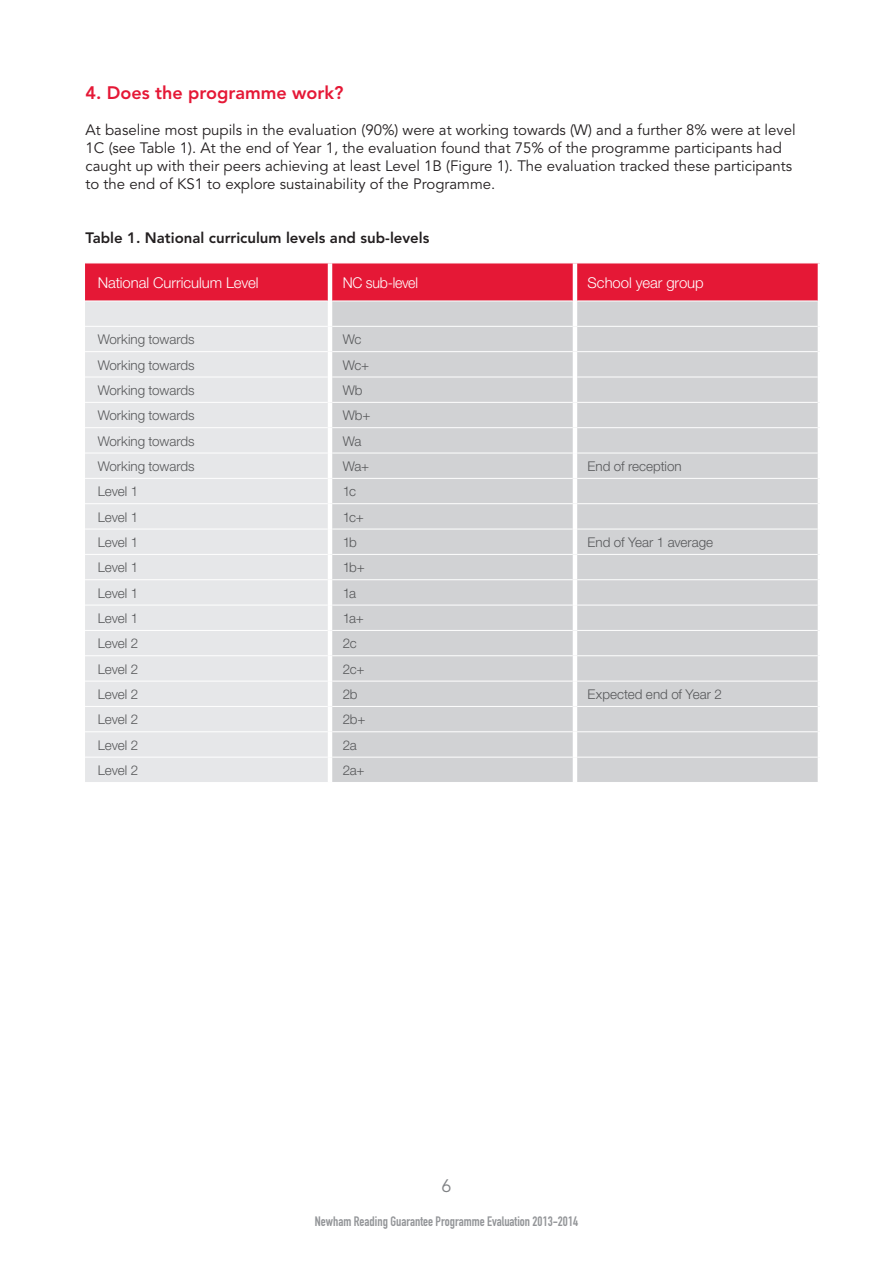
<style>
.page{position:relative;width:893px;height:1263px;background:#fff}
.page>*{position:absolute;margin:0;border:0;box-sizing:border-box;transform-origin:0 0}
.t1{font:800 18px "Avenir";color:#e51836}
.t2{font:18px "Avenir";color:#808285}
.t3{font:15px/18px "Avenir";color:#231f20}
.t4{font:800 15px "Avenir";color:#231f20}
.Copy{font:300 14.85px "Helvetica Neue";letter-spacing:-.005em;color:#fff}
.Copy-2{font:300 14.85px "Helvetica Neue";letter-spacing:-.005em;color:#fff;scale:.95 1}
.t5{font:13.5px "DIN Engschrift";color:#939598}
.Body_Copy_LAST_PARA{font:300 13.35px "Helvetica Neue";letter-spacing:-.005em;color:#57585a}
</style>
<div class="page">
<div style="left:85px;top:264px;width:733px;height:37px;background:#e51836"></div>
<div style="left:85px;top:302px;width:243px;height:480px;background:#e6e7e9"></div>
<div style="left:332px;top:302px;width:486px;height:480px;background:#d1d2d4"></div>
<hr style="left:85px;top:326px;width:243px;height:1px;background:#fff">
<hr style="left:332px;top:326px;width:241px;height:1px;background:#fff">
<hr style="left:577px;top:326px;width:241px;height:1px;background:#fff">
<hr style="left:85px;top:351px;width:243px;height:1px;background:#fff">
<hr style="left:85px;top:377px;width:243px;height:1px;background:#fff">
<hr style="left:85px;top:402px;width:243px;height:1px;background:#fff">
<hr style="left:85px;top:427px;width:243px;height:1px;background:#fff">
<hr style="left:85px;top:453px;width:243px;height:1px;background:#fff">
<hr style="left:85px;top:478px;width:243px;height:1px;background:#fff">
<hr style="left:85px;top:503px;width:243px;height:1px;background:#fff">
<hr style="left:85px;top:529px;width:243px;height:1px;background:#fff">
<hr style="left:85px;top:554px;width:243px;height:1px;background:#fff">
<hr style="left:85px;top:579px;width:243px;height:1px;background:#fff">
<hr style="left:85px;top:605px;width:243px;height:1px;background:#fff">
<hr style="left:85px;top:630px;width:243px;height:1px;background:#fff">
<hr style="left:85px;top:655px;width:243px;height:1px;background:#fff">
<hr style="left:85px;top:681px;width:243px;height:1px;background:#fff">
<hr style="left:85px;top:706px;width:243px;height:1px;background:#fff">
<hr style="left:85px;top:731px;width:243px;height:1px;background:#fff">
<hr style="left:85px;top:757px;width:243px;height:1px;background:#fff">
<hr style="left:332px;top:351px;width:241px;height:1px;background:#fff">
<hr style="left:577px;top:351px;width:241px;height:1px;background:#fff">
<hr style="left:332px;top:377px;width:241px;height:1px;background:#fff">
<hr style="left:577px;top:377px;width:241px;height:1px;background:#fff">
<hr style="left:332px;top:402px;width:241px;height:1px;background:#fff">
<hr style="left:577px;top:402px;width:241px;height:1px;background:#fff">
<hr style="left:332px;top:427px;width:241px;height:1px;background:#fff">
<hr style="left:577px;top:427px;width:241px;height:1px;background:#fff">
<hr style="left:332px;top:453px;width:241px;height:1px;background:#fff">
<hr style="left:577px;top:453px;width:241px;height:1px;background:#fff">
<hr style="left:332px;top:478px;width:241px;height:1px;background:#fff">
<hr style="left:577px;top:478px;width:241px;height:1px;background:#fff">
<hr style="left:332px;top:503px;width:241px;height:1px;background:#fff">
<hr style="left:577px;top:503px;width:241px;height:1px;background:#fff">
<hr style="left:332px;top:529px;width:241px;height:1px;background:#fff">
<hr style="left:577px;top:529px;width:241px;height:1px;background:#fff">
<hr style="left:332px;top:554px;width:241px;height:1px;background:#fff">
<hr style="left:577px;top:554px;width:241px;height:1px;background:#fff">
<hr style="left:332px;top:579px;width:241px;height:1px;background:#fff">
<hr style="left:577px;top:579px;width:241px;height:1px;background:#fff">
<hr style="left:332px;top:605px;width:241px;height:1px;background:#fff">
<hr style="left:577px;top:605px;width:241px;height:1px;background:#fff">
<hr style="left:332px;top:630px;width:241px;height:1px;background:#fff">
<hr style="left:577px;top:630px;width:241px;height:1px;background:#fff">
<hr style="left:332px;top:655px;width:241px;height:1px;background:#fff">
<hr style="left:577px;top:655px;width:241px;height:1px;background:#fff">
<hr style="left:332px;top:681px;width:241px;height:1px;background:#fff">
<hr style="left:577px;top:681px;width:241px;height:1px;background:#fff">
<hr style="left:332px;top:706px;width:241px;height:1px;background:#fff">
<hr style="left:577px;top:706px;width:241px;height:1px;background:#fff">
<hr style="left:332px;top:731px;width:241px;height:1px;background:#fff">
<hr style="left:577px;top:731px;width:241px;height:1px;background:#fff">
<hr style="left:332px;top:757px;width:241px;height:1px;background:#fff">
<hr style="left:577px;top:757px;width:241px;height:1px;background:#fff">
<hr style="left:328px;top:263px;width:4px;height:38px;background:#fff">
<hr style="left:573px;top:263px;width:4px;height:38px;background:#fff">
<hr style="left:573px;top:301px;width:4px;height:25px;background:#fff">
<hr style="left:573px;top:326px;width:4px;height:26px;background:#fff">
<hr style="left:573px;top:352px;width:4px;height:25px;background:#fff">
<hr style="left:573px;top:377px;width:4px;height:25px;background:#fff">
<hr style="left:573px;top:402px;width:4px;height:26px;background:#fff">
<hr style="left:573px;top:428px;width:4px;height:25px;background:#fff">
<hr style="left:573px;top:453px;width:4px;height:25px;background:#fff">
<hr style="left:573px;top:478px;width:4px;height:26px;background:#fff">
<hr style="left:573px;top:504px;width:4px;height:25px;background:#fff">
<hr style="left:573px;top:529px;width:4px;height:25px;background:#fff">
<hr style="left:573px;top:554px;width:4px;height:26px;background:#fff">
<hr style="left:573px;top:580px;width:4px;height:25px;background:#fff">
<hr style="left:573px;top:605px;width:4px;height:25px;background:#fff">
<hr style="left:573px;top:630px;width:4px;height:26px;background:#fff">
<hr style="left:573px;top:656px;width:4px;height:25px;background:#fff">
<hr style="left:573px;top:681px;width:4px;height:25px;background:#fff">
<hr style="left:573px;top:706px;width:4px;height:26px;background:#fff">
<hr style="left:573px;top:732px;width:4px;height:25px;background:#fff">
<hr style="left:573px;top:757px;width:4px;height:25px;background:#fff">
<p class="t1" style="left:86px;top:82px;width:259px">4. Does the programme work?</p>
<p class="t3" style="left:86px;top:121px;width:711px">At baseline most pupils in the evaluation (90%) were at working towards (W) and a further 8% were at level 1C (see Table 1). At the end of Year 1, the evaluation found that 75% of the programme participants had caught up with their peers achieving at least Level 1B (Figure 1). The evaluation tracked these participants to the end of KS1 to explore sustainability of the Programme.</p>
<p class="t4" style="left:86px;top:229px;width:345px">Table 1. National curriculum levels and sub-levels</p>
<p class="Copy" style="left:98px;top:273px;width:162px">National Curriculum Level</p>
<p class="Copy-2" style="left:343px;top:273px;width:81px">NC sub-level</p>
<p class="Copy" style="left:588px;top:273px;width:118px">School year group</p>
<p class="Body_Copy_LAST_PARA" style="left:98px;top:331px;width:98px">Working towards</p>
<p class="Body_Copy_LAST_PARA" style="left:343px;top:331px;width:20px">Wc</p>
<p class="Body_Copy_LAST_PARA" style="left:98px;top:357px;width:98px">Working towards</p>
<p class="Body_Copy_LAST_PARA" style="left:343px;top:357px;width:28px">Wc+</p>
<p class="Body_Copy_LAST_PARA" style="left:98px;top:382px;width:98px">Working towards</p>
<p class="Body_Copy_LAST_PARA" style="left:343px;top:382px;width:21px">Wb</p>
<p class="Body_Copy_LAST_PARA" style="left:98px;top:407px;width:98px">Working towards</p>
<p class="Body_Copy_LAST_PARA" style="left:343px;top:407px;width:29px">Wb+</p>
<p class="Body_Copy_LAST_PARA" style="left:98px;top:433px;width:98px">Working towards</p>
<p class="Body_Copy_LAST_PARA" style="left:343px;top:433px;width:20px">Wa</p>
<p class="Body_Copy_LAST_PARA" style="left:98px;top:458px;width:98px">Working towards</p>
<p class="Body_Copy_LAST_PARA" style="left:343px;top:458px;width:28px">Wa+</p>
<p class="Body_Copy_LAST_PARA" style="left:588px;top:458px;width:96px">End of reception</p>
<p class="Body_Copy_LAST_PARA" style="left:98px;top:483px;width:42px">Level 1</p>
<p class="Body_Copy_LAST_PARA" style="left:343px;top:483px;width:15px">1c</p>
<p class="Body_Copy_LAST_PARA" style="left:98px;top:509px;width:42px">Level 1</p>
<p class="Body_Copy_LAST_PARA" style="left:343px;top:509px;width:23px">1c+</p>
<p class="Body_Copy_LAST_PARA" style="left:98px;top:534px;width:42px">Level 1</p>
<p class="Body_Copy_LAST_PARA" style="left:343px;top:534px;width:16px">1b</p>
<p class="Body_Copy_LAST_PARA" style="left:588px;top:534px;width:127px">End of Year 1 average</p>
<p class="Body_Copy_LAST_PARA" style="left:98px;top:559px;width:42px">Level 1</p>
<p class="Body_Copy_LAST_PARA" style="left:343px;top:559px;width:24px">1b+</p>
<p class="Body_Copy_LAST_PARA" style="left:98px;top:585px;width:42px">Level 1</p>
<p class="Body_Copy_LAST_PARA" style="left:343px;top:585px;width:15px">1a</p>
<p class="Body_Copy_LAST_PARA" style="left:98px;top:610px;width:42px">Level 1</p>
<p class="Body_Copy_LAST_PARA" style="left:343px;top:610px;width:23px">1a+</p>
<p class="Body_Copy_LAST_PARA" style="left:98px;top:635px;width:42px">Level 2</p>
<p class="Body_Copy_LAST_PARA" style="left:343px;top:635px;width:15px">2c</p>
<p class="Body_Copy_LAST_PARA" style="left:98px;top:661px;width:42px">Level 2</p>
<p class="Body_Copy_LAST_PARA" style="left:343px;top:661px;width:23px">2c+</p>
<p class="Body_Copy_LAST_PARA" style="left:98px;top:686px;width:42px">Level 2</p>
<p class="Body_Copy_LAST_PARA" style="left:343px;top:686px;width:16px">2b</p>
<p class="Body_Copy_LAST_PARA" style="left:588px;top:686px;width:136px">Expected end of Year 2</p>
<p class="Body_Copy_LAST_PARA" style="left:98px;top:711px;width:42px">Level 2</p>
<p class="Body_Copy_LAST_PARA" style="left:343px;top:711px;width:24px">2b+</p>
<p class="Body_Copy_LAST_PARA" style="left:98px;top:737px;width:42px">Level 2</p>
<p class="Body_Copy_LAST_PARA" style="left:343px;top:737px;width:16px">2a</p>
<p class="Body_Copy_LAST_PARA" style="left:98px;top:762px;width:42px">Level 2</p>
<p class="Body_Copy_LAST_PARA" style="left:343px;top:762px;width:23px">2a+</p>
<p class="t2" style="left:441px;top:1175px;width:12px">6</p>
<p class="t5" style="left:315px;top:1213px;width:265px">Newham Reading Guarantee Programme Evaluation 2013-2014</p>
</div>
